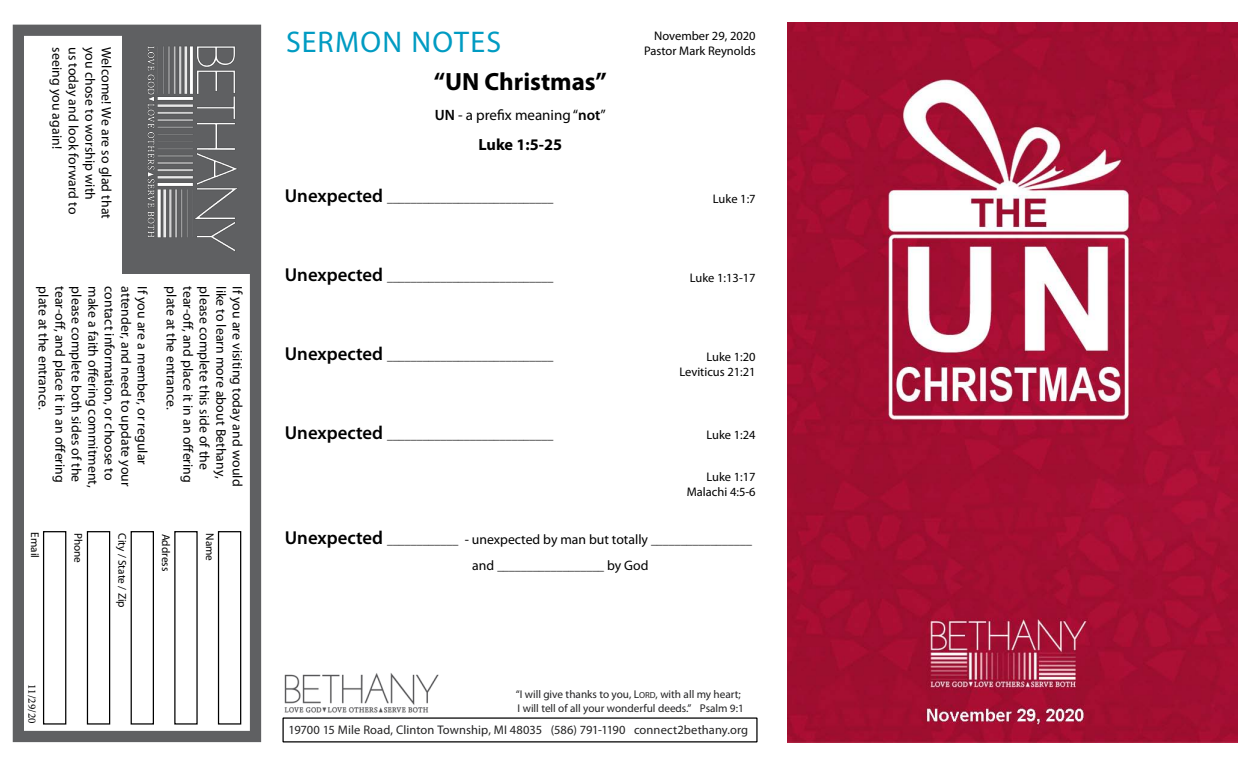
<style>
.page{position:relative;width:1260px;height:765px;background:#fff}
.page>*{position:absolute;margin:0;border:0;box-sizing:border-box;transform-origin:0 0}
.t1{font:30px "Myriad Pro";letter-spacing:.045em;color:#009bc2}
.t2{font:700 25px "Myriad Pro";color:#000}
.t3{font:700 16.25px "Myriad Pro";color:#000}
.t4{font:15px "Myriad Pro";color:#000}
.t5{font:13.75px "Myriad Pro";letter-spacing:.005em;color:#000}
.t6{font:12.5px/15px "Myriad Pro";color:#000;text-align:right}
.t7{font:12.5px "Myriad Pro";letter-spacing:.005em;color:#222223}
.t8{font:600 11.88px "Myriad Pro";color:#000}
.t9{font:11.25px/13.5px "Myriad Pro";color:#222223}
.t10{font:11.25px "Myriad Pro";color:#000}
.t11{font:11.25px "Minion Pro";color:#000}
.s1{font-weight:600}
.s2{font-size:18.75px}
.s3{font-weight:400;font-size:13.75px}
.s4{font-size:8.75px}
</style>
<div class="page">
<img style="left:284px;top:673px;width:155px;height:40px">
<div style="left:13px;top:25px;width:248px;height:717px;border:11px solid #5f6062"></div>
<div style="left:123px;top:33px;width:130px;height:241px;background:#5f6062"></div>
<div style="left:218px;top:531px;width:23px;height:194px;border:1px solid #000"></div>
<div style="left:87px;top:531px;width:23px;height:194px;border:1px solid #000"></div>
<div style="left:131px;top:531px;width:23px;height:194px;border:1px solid #000"></div>
<div style="left:43px;top:531px;width:23px;height:194px;border:1px solid #000"></div>
<img style="left:147px;top:46px;width:90px;height:205px">
<img style="left:788px;top:22px;width:450px;height:720px">
<p class="t5" style="left:65px;top:47px;width:103px;rotate:90deg">seeing you again!</p>
<p class="t5" style="left:82px;top:47px;width:169px;rotate:90deg">us today and look forward to</p>
<p class="t5" style="left:98px;top:47px;width:154px;rotate:90deg">you chose to worship with</p>
<p class="t5" style="left:115px;top:47px;width:173px;rotate:90deg">Welcome! We are so glad that</p>
<p class="t5" style="left:52px;top:286px;width:125px;rotate:90deg">plate at the entrance.</p>
<p class="t5" style="left:68px;top:286px;width:198px;rotate:90deg">tear-off, and place it in an offering</p>
<p class="t5" style="left:85px;top:286px;width:198px;rotate:90deg">please complete both sides of the</p>
<p class="t5" style="left:101px;top:286px;width:203px;rotate:90deg">make a faith offering commitment,</p>
<p class="t5" style="left:118px;top:286px;width:196px;rotate:90deg">contact information, or choose to</p>
<p class="t5" style="left:134px;top:286px;width:202px;rotate:90deg">attender, and need to update your</p>
<p class="t5" style="left:151px;top:286px;width:180px;rotate:90deg">If you are a member, or regular</p>
<p class="t5" style="left:180px;top:286px;width:125px;rotate:90deg">plate at the entrance.</p>
<p class="t5" style="left:196px;top:286px;width:198px;rotate:90deg">tear-off, and place it in an offering</p>
<p class="t5" style="left:213px;top:286px;width:185px;rotate:90deg">please complete this side of the</p>
<p class="t5" style="left:229px;top:286px;width:194px;rotate:90deg">like to learn more about Bethany,</p>
<p class="t5" style="left:246px;top:286px;width:201px;rotate:90deg">If you are visiting today and would</p>
<p class="t10" style="left:42px;top:532px;width:27px;rotate:90deg">Email</p>
<p class="t10" style="left:85px;top:533px;width:32px;rotate:90deg">Phone</p>
<p class="t10" style="left:129px;top:533px;width:76px;rotate:90deg">City / State / Zip</p>
<p class="t10" style="left:173px;top:534px;width:39px;rotate:90deg">Address</p>
<p class="t10" style="left:217px;top:533px;width:29px;rotate:90deg">Name</p>
<p class="t11" style="left:39px;top:684px;width:41px;rotate:90deg">11/29/20</p>
<h1 class="t1" style="left:286px;top:24px;width:216px">SERMON NOTES</h1>
<p class="t6" style="left:644px;top:28px;width:113px">November 29, 2020<br>Pastor Mark Reynolds</p>
<h2 class="t2" style="left:434px;top:65px;width:175px">“UN Christmas”</h2>
<p class="t4" style="left:435px;top:106px;width:172px"><span class="s1">UN</span> - a prefix meaning “<span class="s1">not</span>”</p>
<p class="t3" style="left:478px;top:134px;width:85px">Luke 1:5-25</p>
<p class="t8" style="left:285px;top:191px;width:270px"><span class="s2">Unexpected</span> ____________________________</p>
<p class="t6" style="left:713px;top:191px;width:44px">Luke 1:7</p>
<p class="t8" style="left:285px;top:270px;width:270px"><span class="s2">Unexpected</span> ____________________________</p>
<p class="t6" style="left:690px;top:270px;width:67px">Luke 1:13-17</p>
<p class="t8" style="left:285px;top:348px;width:270px"><span class="s2">Unexpected</span> ____________________________</p>
<p class="t6" style="left:679px;top:349px;width:78px">Luke 1:20<br>Leviticus 21:21</p>
<p class="t8" style="left:285px;top:427px;width:270px"><span class="s2">Unexpected</span> ____________________________</p>
<p class="t6" style="left:707px;top:428px;width:51px">Luke 1:24</p>
<p class="t6" style="left:687px;top:469px;width:70px">Luke 1:17<br>Malachi 4:5-6</p>
<p class="t8" style="left:285px;top:532px;width:469px"><span class="s2">Unexpected</span> ____________ <span class="s3">- unexpected by man but totally</span> _________________</p>
<p class="t8" style="left:472px;top:558px;width:178px"><span class="s3">and</span> __________________ <span class="s3">by God</span></p>
<p class="t9" style="left:516px;top:688px;width:230px">“I will give thanks to you, L<span class="s4">ORD</span>, with all my heart;<br>I will tell of all your wonderful deeds.” Psalm 9:1</p>
<p class="t7" style="left:289px;top:722px;width:461px">19700 15 Mile Road, Clinton Township, MI 48035 (586) 791-1190 connect2bethany.org</p>
</div>
